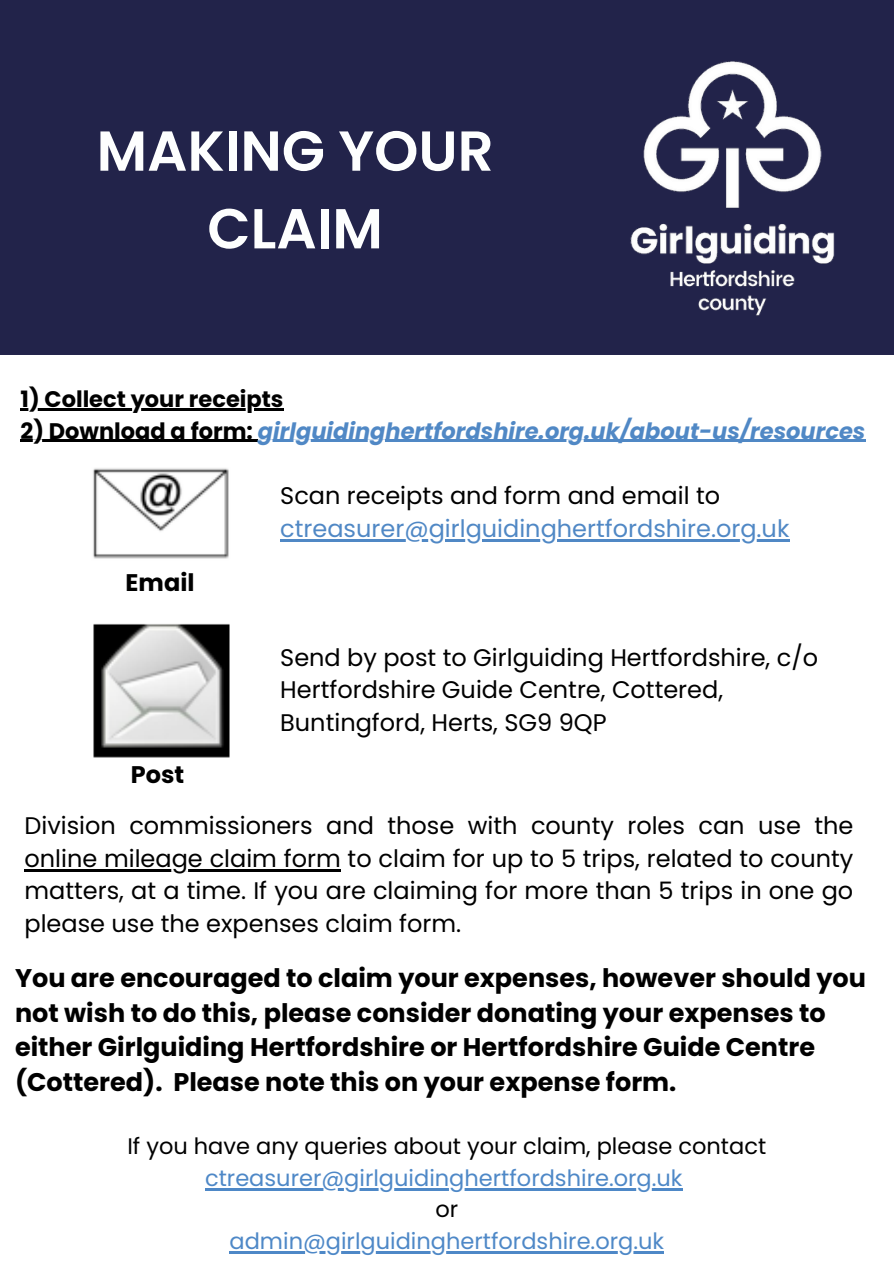
<style>
.page{position:relative;width:894px;height:1264px;background:#fff}
.page>*{position:absolute;margin:0;border:0;box-sizing:border-box;transform-origin:0 0}
.t1{font:600 56.25px/77.7px "Poppins";color:#fdfefe;text-align:center}
.t2{font:700 25.5px/34.8px "Poppins";color:#000}
.t3{font:24px/32.7px "Poppins";color:#000}
.t4{font:24px "Poppins";color:#5088c5}
.t5{font:700 24px "Poppins";color:#000}
.t6{font:22.5px/31.5px "Poppins";color:#4e88c7;text-align:center}
.t7{font:italic 700 22.5px "Poppins";color:#5088c5}
.t8{font:22.5px "Poppins";color:#000}
.t9{font:700 22.5px "Poppins";color:#000}
.s1{font-style:normal;color:#000}
.s2{color:#000}
</style>
<div class="page">
<div style="left:0;top:0;width:893px;height:355px;background:#22234a"></div>
<img style="left:597px;top:62px;width:265px;height:258px">
<hr style="left:21px;top:408px;width:262px;height:2px;background:#000">
<hr style="left:21px;top:440px;width:237px;height:2px;background:#000">
<hr style="left:258px;top:440px;width:607px;height:2px;background:#5088c5">
<img style="left:93px;top:468px;width:136px;height:91px">
<hr style="left:280px;top:539px;width:509px;height:2px;background:#5088c5">
<img style="left:93px;top:623px;width:137px;height:135px">
<hr style="left:205px;top:1188px;width:477px;height:2px;background:#4e88c7">
<hr style="left:229px;top:1251px;width:435px;height:2px;background:#4e88c7">
<hr style="left:24px;top:869px;width:317px;height:2px;background:#000">
<p class="t1" style="left:96px;top:112px;width:398px">MAKING YOUR<br>CLAIM</p>
<h1 class="t9" style="left:21px;top:383px;width:264px">1) Collect your receipts</h1>
<p class="t7" style="left:21px;top:415px;width:846px"><span class="s1">2) Download a form:</span> girlguidinghertfordshire.org.uk/about-us/resources</p>
<p class="t5" style="left:126px;top:565px;width:70px">Email</p>
<p class="t5" style="left:131px;top:757px;width:55px">Post</p>
<h2 class="t3" style="left:280px;top:479px;width:441px">Scan receipts and form and email to</h2>
<h3 class="t4" style="left:280px;top:512px;width:510px">ctreasurer@girlguidinghertfordshire.org.uk</h3>
<h2 class="t3" style="left:280px;top:641px;width:539px">Send by post to Girlguiding Hertfordshire, c/o<br>Hertfordshire Guide Centre, Cottered,<br>Buntingford, Herts, SG9 9QP</h2>
<p class="t3" style="left:24px;top:809px;width:830px">Division commissioners and those with county roles can use the</p>
<p class="t3" style="left:24px;top:842px;width:830px;text-align:justify">online mileage claim form to claim for up to 5 trips, related to county matters, at a time. If you are claiming for more than 5 trips in one go please use the expenses claim form.</p>
<h3 class="t2" style="left:15px;top:960px;width:852px">You are encouraged to claim your expenses, however should you not wish to do this, please consider donating your expenses to either Girlguiding Hertfordshire or Hertfordshire Guide Centre (Cottered). Please note this on your expense form.</h3>
<h3 class="t8" style="left:127px;top:1130px;width:640px">If you have any queries about your claim, please contact</h3>
<h2 class="t6" style="left:205px;top:1162px;width:479px">ctreasurer@girlguidinghertfordshire.org.uk <span class="s2">or</span></h2>
<p class="t6" style="left:229px;top:1225px;width:436px">admin@girlguidinghertfordshire.org.uk</p>
</div>
